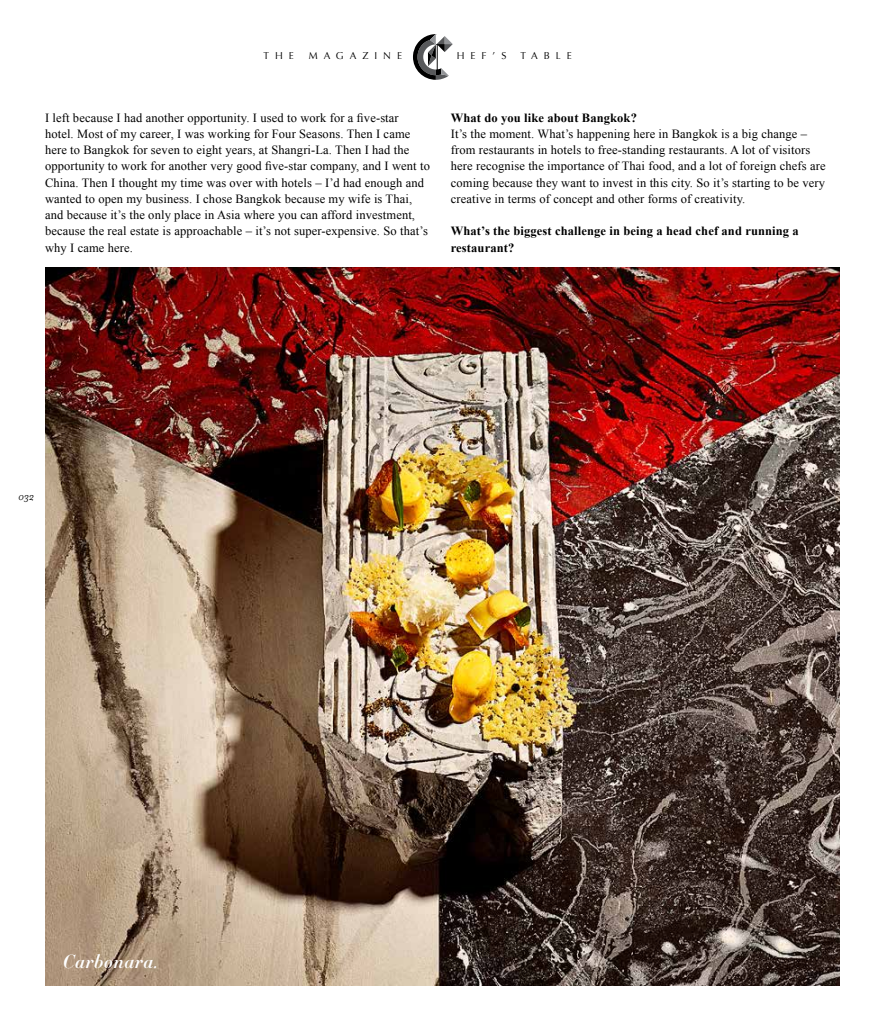
<style>
.page{position:relative;width:886px;height:1028px;background:#fff}
.page>*{position:absolute;margin:0;border:0;box-sizing:border-box;transform-origin:0 0}
.t1{font:18.75px "Didot HTF B16 Bold Ital";letter-spacing:.025em;color:#fff}
.t2{font:12.5px/16.2px "Times New Roman";letter-spacing:.01em;color:#000}
.t3{font:700 12.5px/16.2px "Times New Roman";letter-spacing:.01em;color:#000}
.t4{font:italic 11.25px "Mrs Eaves";color:#000}
.t5{font:10px "Optima";letter-spacing:.6em;color:#000}
</style>
<div class="page">
<svg style="left:413px;top:34px;width:40px;height:46px"></svg>
<img style="left:45px;top:268px;width:795px;height:717px">
<p class="t5" style="left:264px;top:49px;width:11px">THE</p>
<p class="t5" style="left:309px;top:49px;width:93px">MAGAZINE</p>
<p class="t5" style="left:457px;top:49px;width:51px">HEF’S</p>
<p class="t5" style="left:520px;top:49px;width:53px">TABLE</p>
<p class="t2" style="left:45px;top:109px;width:386px">I left because I had another opportunity. I used to work for a five-star hotel. Most of my career, I was working for Four Seasons. Then I came here to Bangkok for seven to eight years, at Shangri-La. Then I had the opportunity to work for another very good five-star company, and I went to China. Then I thought my time was over with hotels – I’d had enough and wanted to open my business. I chose Bangkok because my wife is Thai, and because it’s the only place in Asia where you can afford investment, because the real estate is approachable – it’s not super-expensive. So that’s why I came here.</p>
<p class="t3" style="left:451px;top:109px;width:188px">What do you like about Bangkok?</p>
<p class="t2" style="left:451px;top:125px;width:376px">It’s the moment. What’s happening here in Bangkok is a big change – from restaurants in hotels to free-standing restaurants. A lot of visitors here recognise the importance of Thai food, and a lot of foreign chefs are coming because they want to invest in this city. So it’s starting to be very creative in terms of concept and other forms of creativity.</p>
<p class="t3" style="left:451px;top:223px;width:349px">What’s the biggest challenge in being a head chef and running a restaurant?</p>
<p class="t4" style="left:18px;top:490px;width:18px">032</p>
<h1 class="t1" style="left:63px;top:950px;width:96px">Carbonara.</h1>
</div>
